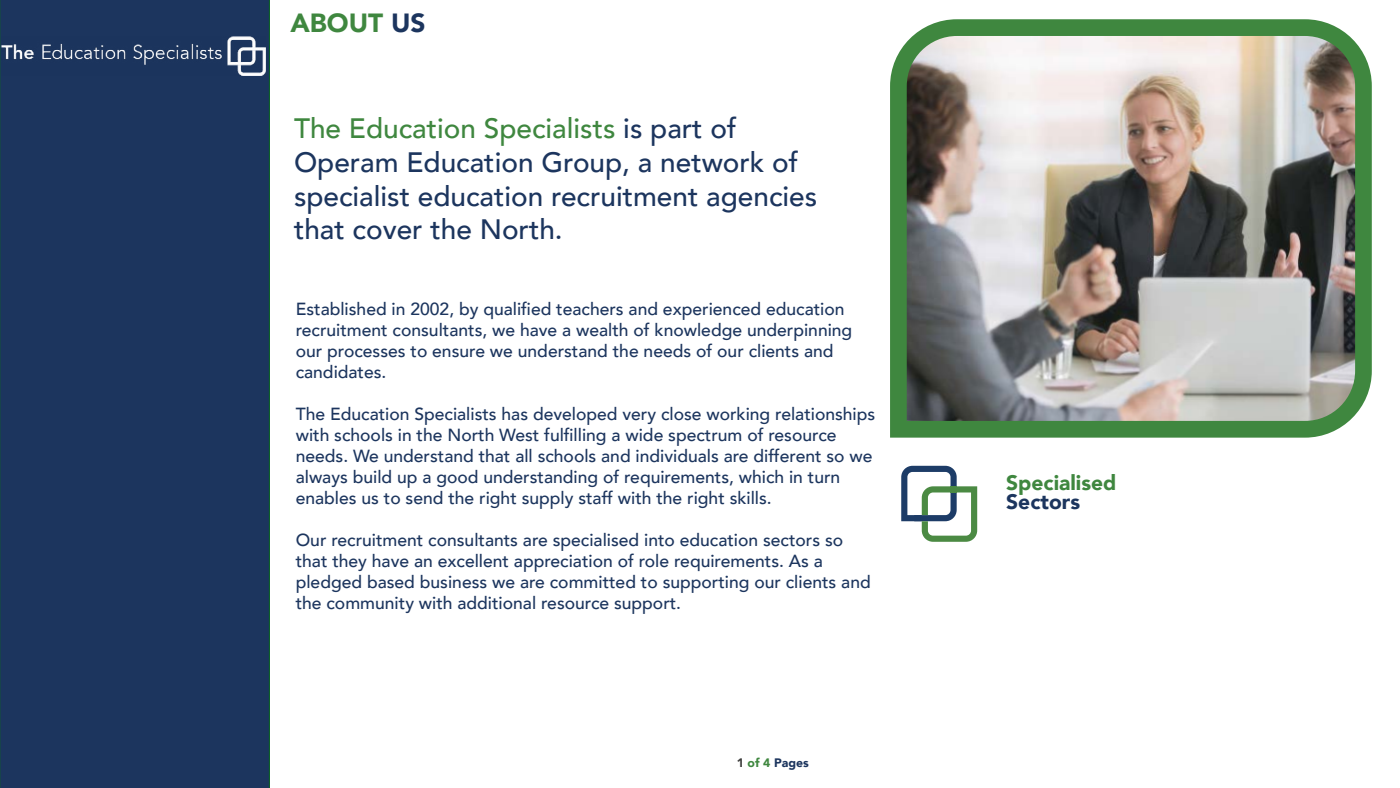
<style>
.page{position:relative;width:1400px;height:788px;background:#fff}
.page>*{position:absolute;margin:0;border:0;box-sizing:border-box;transform-origin:0 0}
.t1{font:500 28px/33.6px "Avenir";color:#1c355e}
.t2{font:900 26.25px "Avenir";color:#3f873f}
.t3{font:900 21px "Avenir";color:#3f873f}
.t4{font:900 21px "Avenir";color:#1c355e}
.t5{font:500 17.5px/21px "Avenir";color:#1c355e}
.t6{font:900 12.25px "Avenir";color:#1c355e}
.s1{color:#1c355e}
.s2{color:#3f873f}
.s3{color:#3c3c3b}
</style>
<div class="page">
<svg style="left:901px;top:465px;width:76px;height:76px"></svg>
<div style="left:0;top:0;width:270px;height:788px;background:#1c355e"></div>
<img style="left:890px;top:19px;width:482px;height:419px">
<img style="left:2px;top:37px;width:263px;height:39px">
<h2 class="t2" style="left:290px;top:0;width:137px">ABOUT <span class="s1">US</span></h2>
<h1 class="t1" style="left:294px;top:110px;width:525px"><span class="s2">The Education Specialists</span> is part of Operam Education Group, a network of specialist education recruitment agencies that cover the North.</h1>
<p class="t5" style="left:296px;top:297px;width:558px">Established in 2002, by qualified teachers and experienced education recruitment consultants, we have a wealth of knowledge underpinning our processes to ensure we understand the needs of our clients and candidates.</p>
<p class="t5" style="left:296px;top:402px;width:581px">The Education Specialists has developed very close working relationships with schools in the North West fulfilling a wide spectrum of resource needs. We understand that all schools and individuals are different so we always build up a good understanding of requirements, which in turn enables us to send the right supply staff with the right skills.</p>
<p class="t5" style="left:296px;top:528px;width:577px">Our recruitment consultants are specialised into education sectors so that they have an excellent appreciation of role requirements. As a pledged based business we are committed to supporting our clients and the community with additional resource support.</p>
<p class="t6" style="left:737px;top:752px;width:74px"><span class="s3">1</span> <span class="s2">of 4</span> Pages</p>
<p class="t3" style="left:1006px;top:465px;width:112px">Specialised</p>
<p class="t4" style="left:1006px;top:483px;width:75px">Sectors</p>
</div>
